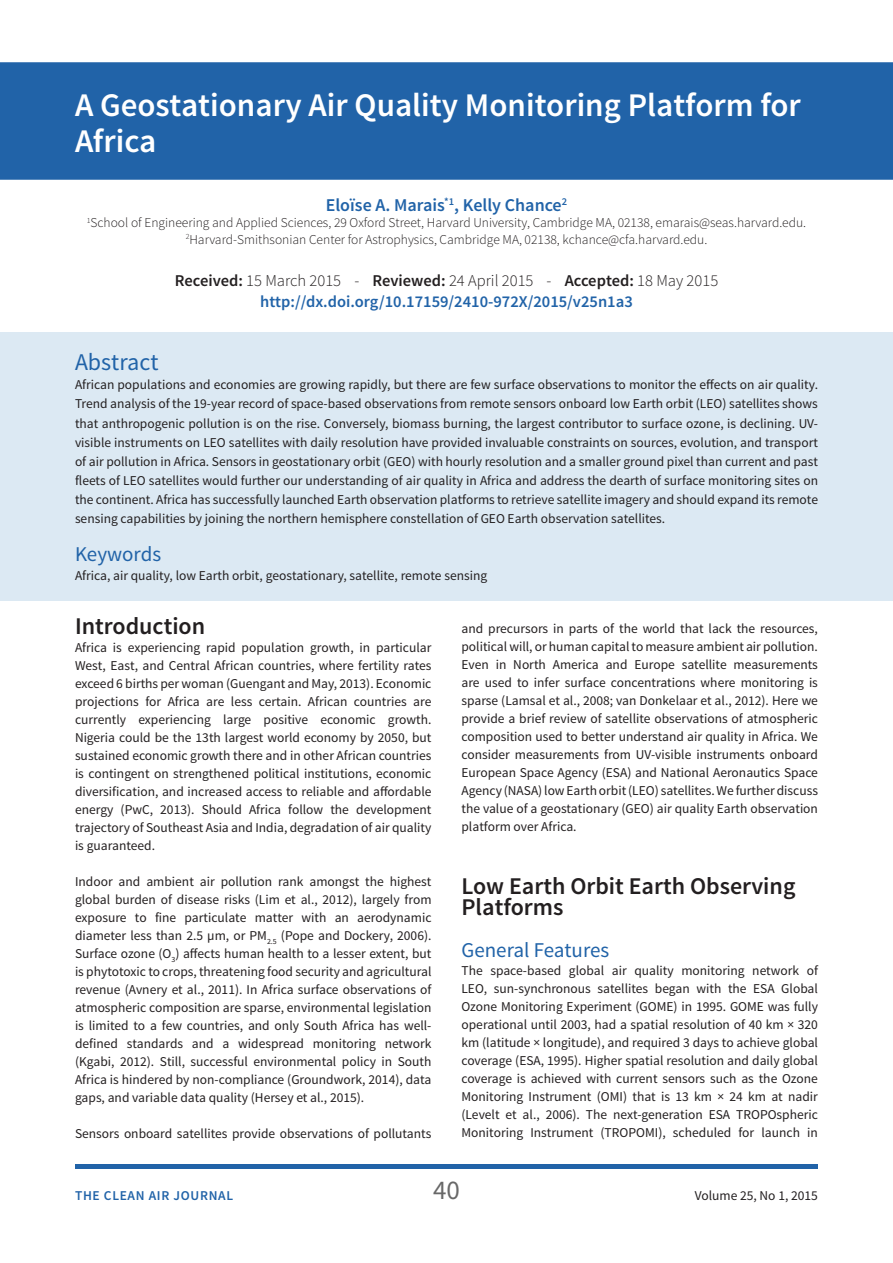
<style>
.page{position:relative;width:893px;height:1263px;background:#fff}
.page>*{position:absolute;margin:0;border:0;box-sizing:border-box;transform-origin:0 0}
.t1{font:600 33px/36px "Source Sans Pro";color:#fff}
.t2{font:27px "Source Sans Pro";color:#686868}
.t3{font:600 24px/21px "Source Sans Pro";color:#231f20}
.t4{font:24px "Source Sans Pro";color:#2163a8}
.t5{font:21px "Source Sans Pro";color:#2163a8}
.t6{font:600 18px "Source Sans Pro";color:#2163a8}
.t7{font:300 16.5px "Source Sans Pro";color:#231f20}
.t8{font:600 16.5px "Source Sans Pro";color:#2163a8}
.t9{font:13.5px/18px "Source Sans Pro";color:#231f20;text-align:justify}
.t10{font:300 13.5px "Source Sans Pro";color:#231f20}
.t11{font:600 13.5px "Source Sans Pro";letter-spacing:.05em;color:#2163a8}
.s1{font-weight:600}
</style>
<div class="page">
<div style="left:75px;top:1164px;width:743px;height:5px;background:#2163a8"></div>
<div style="left:0;top:63px;width:892px;height:116px;background:#2163a8"></div>
<div style="left:0;top:62px;width:893px;height:118px;border:2px solid #2163a8"></div>
<div style="left:0;top:333px;width:893px;height:268px;background:#dce9f3"></div>
<p class="t1" style="left:75px;top:88px;width:727px">A Geostationary Air Quality Monitoring Platform for<br>Africa</p>
<p class="t6" style="left:326px;top:193px;width:243px">Eloïse A. Marais<sup>*1</sup>, Kelly Chance<sup>2</sup></p>
<p class="t10" style="left:87px;top:215px;width:721px"><sup>1</sup>School of Engineering and Applied Sciences, 29 Oxford Street, Harvard University, Cambridge MA, 02138, emarais@seas.harvard.edu.</p>
<p class="t10" style="left:186px;top:231px;width:523px"><sup>2</sup>Harvard-Smithsonian Center for Astrophysics, Cambridge MA, 02138, kchance@cfa.harvard.edu.</p>
<p class="t7" style="left:175px;top:270px;width:545px"><span class="s1">Received:</span> 15 March 2015 - <span class="s1">Reviewed:</span> 24 April 2015 - <span class="s1">Accepted:</span> 18 May 2015</p>
<p class="t8" style="left:260px;top:291px;width:374px">http://dx.doi.org/10.17159/2410-972X/2015/v25n1a3</p>
<p class="t4" style="left:75px;top:347px;width:85px">Abstract</p>
<p class="t9" style="left:75px;top:376px;width:745px;line-height:19px">African populations and economies are growing rapidly, but there are few surface observations to monitor the effects on air quality.<br>Trend analysis of the 19-year record of space-based observations from remote sensors onboard low Earth orbit (LEO) satellites shows that anthropogenic pollution is on the rise. Conversely, biomass burning, the largest contributor to surface ozone, is declining. UV&shy;visible instruments on LEO satellites with daily resolution have provided invaluable constraints on sources, evolution, and transport of air pollution in Africa. Sensors in geostationary orbit (GEO) with hourly resolution and a smaller ground pixel than current and past fleets of LEO satellites would further our understanding of air quality in Africa and address the dearth of surface monitoring sites on the continent. Africa has successfully launched Earth observation platforms to retrieve satellite imagery and should expand its remote sensing capabilities by joining the northern hemisphere constellation of GEO Earth observation satellites.</p>
<p class="t5" style="left:75px;top:541px;width:88px">Keywords</p>
<p class="t9" style="left:75px;top:567px;width:414px">Africa, air quality, low Earth orbit, geostationary, satellite, remote sensing</p>
<p class="t3" style="left:75px;top:616px;width:132px">Introduction</p>
<p class="t9" style="left:75px;top:638px;width:358px">Africa is experiencing rapid population growth, in particular West, East, and Central African countries, where fertility rates exceed 6 births per woman (Guengant and May, 2013). Economic projections for Africa are less certain. African countries are currently experiencing large positive economic growth.<br>Nigeria could be the 13th largest world economy by 2050, but sustained economic growth there and in other African countries is contingent on strengthened political institutions, economic diversification, and increased access to reliable and affordable energy (PwC, 2013). Should Africa follow the development trajectory of Southeast Asia and India, degradation of air quality is guaranteed.</p>
<p class="t9" style="left:75px;top:872px;width:358px">Indoor and ambient air pollution rank amongst the highest global burden of disease risks (Lim et al., 2012), largely from exposure to fine particulate matter with an aerodynamic diameter less than 2.5 µm, or PM<sub>2.5</sub> (Pope and Dockery, 2006).<br>Surface ozone (O<sub>3</sub>) affects human health to a lesser extent, but is phytotoxic to crops, threatening food security and agricultural revenue (Avnery et al., 2011). In Africa surface observations of atmospheric composition are sparse, environmental legislation is limited to a few countries, and only South Africa has well&shy;defined standards and a widespread monitoring network (Kgabi, 2012). Still, successful environmental policy in South Africa is hindered by non-compliance (Groundwork, 2014), data gaps, and variable data quality (Hersey et al., 2015).</p>
<p class="t9" style="left:75px;top:1124px;width:358px">Sensors onboard satellites provide observations of pollutants</p>
<p class="t9" style="left:461px;top:620px;width:358px">and precursors in parts of the world that lack the resources, political will, or human capital to measure ambient air pollution.<br>Even in North America and Europe satellite measurements are used to infer surface concentrations where monitoring is sparse (Lamsal et al., 2008; van Donkelaar et al., 2012). Here we provide a brief review of satellite observations of atmospheric composition used to better understand air quality in Africa. We consider measurements from UV-visible instruments onboard European Space Agency (ESA) and National Aeronautics Space Agency (NASA) low Earth orbit (LEO) satellites. We further discuss the value of a geostationary (GEO) air quality Earth observation platform over Africa.</p>
<p class="t3" style="left:461px;top:877px;width:336px">Low Earth Orbit Earth Observing<br>Platforms</p>
<p class="t5" style="left:461px;top:937px;width:149px">General Features</p>
<p class="t9" style="left:461px;top:962px;width:358px">The space-based global air quality monitoring network of LEO, sun-synchronous satellites began with the ESA Global Ozone Monitoring Experiment (GOME) in 1995. GOME was fully operational until 2003, had a spatial resolution of 40 km × 320 km (latitude × longitude), and required 3 days to achieve global coverage (ESA, 1995). Higher spatial resolution and daily global coverage is achieved with current sensors such as the Ozone Monitoring Instrument (OMI) that is 13 km × 24 km at nadir (Levelt et al., 2006). The next-generation ESA TROPOspheric Monitoring Instrument (TROPOMI), scheduled for launch in</p>
<p class="t11" style="left:75px;top:1187px;width:160px">THE CLEAN AIR JOURNAL</p>
<h2 class="t2" style="left:433px;top:1174px;width:28px">40</h2>
<p class="t9" style="left:695px;top:1186px;width:125px">Volume 25, No 1, 2015</p>
</div>
